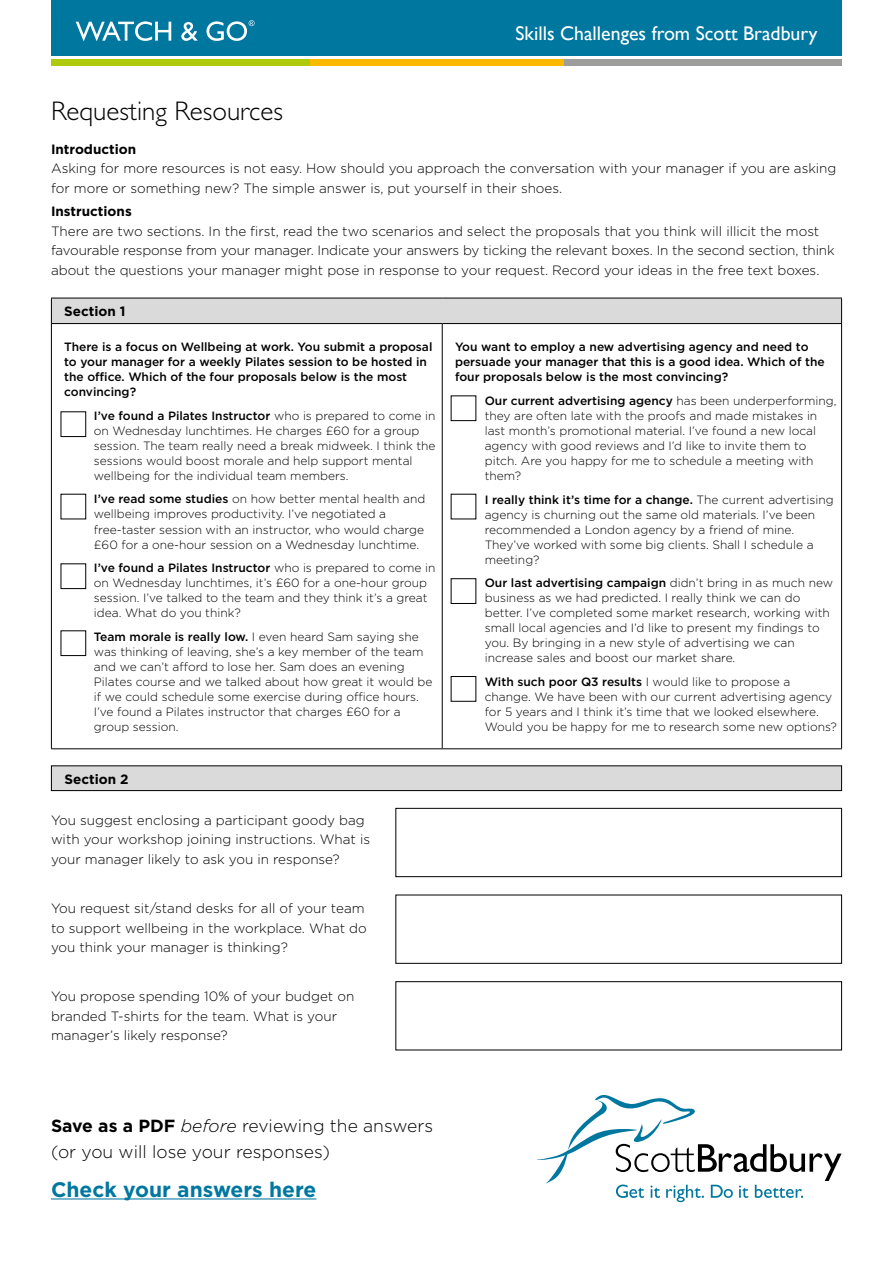
<style>
.page{position:relative;width:893px;height:1263px;background:#fff}
.page>*{position:absolute;margin:0;border:0;box-sizing:border-box;transform-origin:0 0}
.t1{font:300 27px "Gill Sans";color:#000}
.t2{font:700 21px "Gotham";color:#00779f}
.t3{font:19.8px "Gill Sans";color:#fff}
.t4{font:300 17.55px/25.3px "Gotham";color:#000}
.t5{font:300 13.5px/19.5px "Gotham";color:#000}
.t6{font:700 13.5px "Gotham";color:#000}
.t7{font:300 12px/15px "Gotham";color:#000}
.t8{font:500 12px/15px "Gotham";color:#000}
.s1{font-weight:500}
.s2{font-weight:700}
.s3{font-style:italic}
</style>
<div class="page">
<div style="left:51px;top:0;width:791px;height:56px;background:#00779f"></div>
<div style="left:51px;top:59px;width:260px;height:7px;background:#afca0b"></div>
<div style="left:311px;top:59px;width:254px;height:7px;background:#fbba00"></div>
<div style="left:565px;top:59px;width:277px;height:7px;background:#9d9d9c"></div>
<svg style="left:76px;top:21px;width:95px;height:20px"></svg>
<svg style="left:181px;top:22px;width:17px;height:19px"></svg>
<svg style="left:206px;top:20px;width:49px;height:21px"></svg>
<svg style="left:537px;top:1095px;width:304px;height:107px"></svg>
<div style="left:51px;top:298px;width:791px;height:26px;background:#dadada"></div>
<hr style="left:51px;top:324px;width:1px;height:424px;background:#000">
<hr style="left:442px;top:324px;width:1px;height:424px;background:#000">
<hr style="left:841px;top:324px;width:1px;height:424px;background:#000">
<hr style="left:51px;top:748px;width:391px;height:1px;background:#000">
<hr style="left:442px;top:748px;width:400px;height:1px;background:#000">
<hr style="left:51px;top:298px;width:391px;height:1px;background:#000">
<svg style="left:51px;top:298px;width:1px;height:25px"></svg>
<hr style="left:442px;top:298px;width:400px;height:1px;background:#000">
<svg style="left:841px;top:298px;width:1px;height:25px"></svg>
<hr style="left:51px;top:323px;width:391px;height:1px;background:#000">
<hr style="left:442px;top:323px;width:400px;height:1px;background:#000">
<hr style="left:51px;top:1198px;width:265px;height:1px;background:#00779f">
<div style="left:51px;top:766px;width:791px;height:24px;background:#dadada"></div>
<div style="left:51px;top:765px;width:791px;height:26px;border:1px solid #000"></div>
<div style="left:395px;top:808px;width:447px;height:69px;border:1px solid #000"></div>
<div style="left:395px;top:895px;width:447px;height:69px;border:1px solid #000"></div>
<div style="left:395px;top:981px;width:447px;height:69px;border:1px solid #000"></div>
<div style="left:61px;top:411px;width:25px;height:26px;border:1px solid #000"></div>
<div style="left:61px;top:563px;width:25px;height:26px;border:1px solid #000"></div>
<div style="left:61px;top:630px;width:25px;height:26px;border:1px solid #000"></div>
<div style="left:451px;top:578px;width:25px;height:26px;border:1px solid #000"></div>
<div style="left:451px;top:676px;width:25px;height:26px;border:1px solid #000"></div>
<h1 class="t1" style="left:51px;top:96px;width:233px">Requesting Resources</h1>
<h3 class="t3" style="left:516px;top:21px;width:303px">Skills Challenges from Scott Bradbury</h3>
<p class="t6" style="left:51px;top:140px;width:87px">Introduction</p>
<p class="t5" style="left:51px;top:158px;width:787px">Asking for more resources is not easy. How should you approach the conversation with your manager if you are asking for more or something new? The simple answer is, put yourself in their shoes.</p>
<p class="t6" style="left:51px;top:203px;width:82px">Instructions</p>
<p class="t5" style="left:51px;top:221px;width:785px">There are two sections. In the first, read the two scenarios and select the proposals that you think will illicit the most favourable response from your manager. Indicate your answers by ticking the relevant boxes. In the second section, think about the questions your manager might pose in response to your request. Record your ideas in the free text boxes.</p>
<p class="t6" style="left:64px;top:302px;width:63px">Section 1</p>
<p class="t8" style="left:64px;top:340px;width:370px">There is a focus on Wellbeing at work. You submit a proposal to your manager for a weekly Pilates session to be hosted in the office. Which of the four proposals below is the most convincing?</p>
<p class="t7" style="left:94px;top:408px;width:343px"><span class="s1">I’ve found a Pilates Instructor</span> who is prepared to come in on Wednesday lunchtimes. He charges £60 for a group session. The team really need a break midweek. I think the sessions would boost morale and help support mental wellbeing for the individual team members.</p>
<p class="t7" style="left:94px;top:491px;width:333px"><span class="s1">I’ve read some studies</span> on how better mental health and wellbeing improves productivity. I’ve negotiated a free-taster session with an instructor, who would charge £60 for a one-hour session on a Wednesday lunchtime.</p>
<p class="t7" style="left:94px;top:560px;width:343px"><span class="s1">I’ve found a Pilates Instructor</span> who is prepared to come in on Wednesday lunchtimes, it’s £60 for a one-hour group session. I’ve talked to the team and they think it’s a great idea. What do you think?</p>
<p class="t7" style="left:94px;top:628px;width:340px"><span class="s1">Team morale is really low.</span> I even heard Sam saying she was thinking of leaving, she’s a key member of the team and we can’t afford to lose her. Sam does an evening Pilates course and we talked about how great it would be if we could schedule some exercise during office hours.<br>I’ve found a Pilates instructor that charges £60 for a group session.</p>
<p class="t6" style="left:65px;top:770px;width:66px">Section 2</p>
<p class="t5" style="left:51px;top:810px;width:321px">You suggest enclosing a participant goody bag with your workshop joining instructions. What is your manager likely to ask you in response?</p>
<p class="t5" style="left:51px;top:898px;width:317px">You request sit/stand desks for all of your team to support wellbeing in the workplace. What do you think your manager is thinking?</p>
<p class="t5" style="left:51px;top:986px;width:305px">You propose spending 10% of your budget on branded T-shirts for the team. What is your manager’s likely response?</p>
<p class="t8" style="left:455px;top:340px;width:371px">You want to employ a new advertising agency and need to persuade your manager that this is a good idea. Which of the four proposals below is the most convincing?</p>
<p class="t7" style="left:485px;top:393px;width:353px"><span class="s1">Our current advertising agency</span> has been underperforming, they are often late with the proofs and made mistakes in last month’s promotional material. I’ve found a new local agency with good reviews and I’d like to invite them to pitch. Are you happy for me to schedule a meeting with them?</p>
<p class="t7" style="left:485px;top:491px;width:350px"><span class="s1">I really think it’s time for a change.</span> The current advertising agency is churning out the same old materials. I’ve been recommended a London agency by a friend of mine.<br>They’ve worked with some big clients. Shall I schedule a meeting?</p>
<p class="t7" style="left:485px;top:575px;width:350px"><span class="s1">Our last advertising campaign</span> didn’t bring in as much new business as we had predicted. I really think we can do better. I’ve completed some market research, working with small local agencies and I’d like to present my findings to you. By bringing in a new style of advertising we can increase sales and boost our market share.</p>
<p class="t7" style="left:485px;top:673px;width:354px"><span class="s1">With such poor Q3 results</span> I would like to propose a change. We have been with our current advertising agency for 5 years and I think it’s time that we looked elsewhere.<br>Would you be happy for me to research some new options?</p>
<h3 class="t4" style="left:51px;top:1113px;width:384px"><span class="s2">Save as a PDF</span> <span class="s3">before</span> reviewing the answers (or you will lose your responses)</h3>
<h2 class="t2" style="left:51px;top:1175px;width:267px">Check your answers here</h2>
</div>
